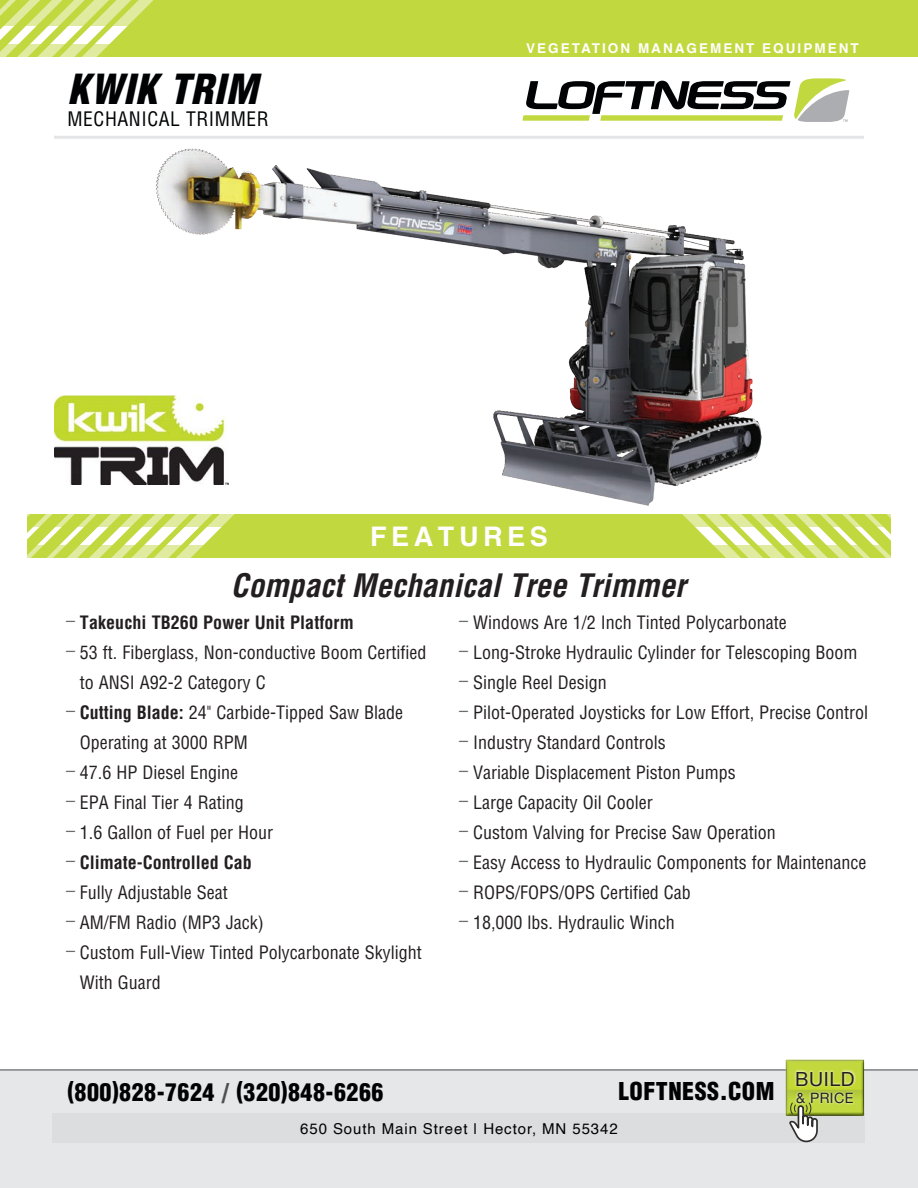
<style>
.page{position:relative;width:918px;height:1188px;background:#fff}
.page>*{position:absolute;margin:0;border:0;box-sizing:border-box;transform-origin:0 0}
.t1{font:italic 900 condensed 40.5px "Helvetica";letter-spacing:.02em;color:#010203}
.t2{font:italic 700 condensed 31.5px "Helvetica";color:#231f20}
.t3{font:700 27px "Helvetica";letter-spacing:.17em;color:#fff}
.t4{font:900 condensed 24px "Helvetica";letter-spacing:.02em;color:#010203}
.t5{font:condensed 19.5px "Helvetica";letter-spacing:.03em;color:#010203}
.t6{font:19.5px "Helvetica Neue";letter-spacing:.03em;color:#231f20}
.t7{font:condensed 18px/30px "Helvetica";color:#231f20}
.t8{font:700 condensed 18px "Helvetica";letter-spacing:.005em;color:#231f20}
.t9{font:15px "Helvetica";letter-spacing:.06em;color:#010203}
.t10{font:14.25px "Helvetica Neue";letter-spacing:.03em;color:#231f20}
.t11{font:700 13.5px "Helvetica";letter-spacing:.15em;color:#fff}
.s1{font-weight:400;color:#6c6d70}
.s2{color:#6c6d70}
.s3{font-weight:700}
.s4{color:#4d4f51}
</style>
<div class="page">
<div style="left:0;top:1069px;width:918px;height:119px;background:#e6e7e9"></div>
<div style="left:52px;top:1114px;width:814px;height:29px;background:#dcdddf"></div>
<svg style="left:522px;top:78px;width:327px;height:44px"></svg>
<div style="left:0;top:0;width:918px;height:57px;background:#c2d83f"></div>
<hr style="left:54px;top:136px;width:810px;height:3px;background:#e4e5e7">
<div style="left:27px;top:515px;width:864px;height:43px;background:#c2d83f"></div>
<svg style="left:27px;top:527px;width:195px;height:18px"></svg>
<svg style="left:695px;top:527px;width:196px;height:18px"></svg>
<svg style="left:27px;top:515px;width:864px;height:12px"></svg>
<svg style="left:27px;top:545px;width:864px;height:13px"></svg>
<svg style="left:0;top:26px;width:128px;height:18px"></svg>
<svg style="left:0;top:0;width:154px;height:26px"></svg>
<svg style="left:0;top:44px;width:110px;height:13px"></svg>
<div style="left:783px;top:1059px;width:81px;height:58px;background:#788924;opacity:.75"></div>
<div style="left:794px;top:1069px;width:63px;height:36px;background:#fff;opacity:.89"></div>
<svg style="left:789px;top:1102px;width:30px;height:41px"></svg>
<img style="left:54px;top:396px;width:78px;height:89px">
<img style="left:132px;top:148px;width:655px;height:367px">
<p class="t1" style="left:68px;top:63px;width:191px">KWIK TRIM</p>
<p class="t5" style="left:68px;top:107px;width:203px">MECHANICAL TRIMMER</p>
<p class="t11" style="left:526px;top:37px;width:334px">VEGETATION MANAGEMENT EQUIPMENT</p>
<p class="t3" style="left:370px;top:515px;width:179px">FEATURES</p>
<p class="t2" style="left:231px;top:565px;width:456px">Compact Mechanical Tree Trimmer</p>
<p class="t8" style="left:66px;top:611px;width:289px"><span class="s1">–</span> Takeuchi TB260 Power Unit Platform</p>
<p class="t7" style="left:80px;top:637px;width:348px;text-indent:-14px"><span class="s2">–</span> 53 ft. Fiberglass, Non-conductive Boom Certified to ANSI A92-2 Category C</p>
<p class="t7" style="left:80px;top:697px;width:325px;text-indent:-14px"><span class="s2">–</span> <span class="s3">Cutting Blade:</span> 24" Carbide-Tipped Saw Blade<br>Operating at 3000 RPM</p>
<p class="t7" style="left:66px;top:757px;width:174px"><span class="s2">–</span> 47.6 HP Diesel Engine</p>
<p class="t7" style="left:66px;top:787px;width:179px"><span class="s2">–</span> EPA Final Tier 4 Rating</p>
<p class="t7" style="left:66px;top:817px;width:209px"><span class="s2">–</span> 1.6 Gallon of Fuel per Hour</p>
<p class="t8" style="left:66px;top:851px;width:187px"><span class="s1">–</span> Climate-Controlled Cab</p>
<p class="t7" style="left:66px;top:877px;width:163px"><span class="s2">–</span> Fully Adjustable Seat</p>
<p class="t7" style="left:66px;top:907px;width:199px"><span class="s2">–</span> AM/FM Radio (MP3 Jack)</p>
<p class="t7" style="left:80px;top:937px;width:343px;text-indent:-14px"><span class="s2">–</span> Custom Full-View Tinted Polycarbonate Skylight<br>With Guard</p>
<p class="t4" style="left:68px;top:1077px;width:317px">(800)828-7624 <span class="s4">/</span> (320)848-6266</p>
<p class="t7" style="left:459px;top:607px;width:329px"><span class="s2">–</span> Windows Are 1/2 Inch Tinted Polycarbonate</p>
<p class="t7" style="left:459px;top:637px;width:400px"><span class="s2">–</span> Long-Stroke Hydraulic Cylinder for Telescoping Boom</p>
<p class="t7" style="left:459px;top:667px;width:149px"><span class="s2">–</span> Single Reel Design</p>
<p class="t7" style="left:459px;top:697px;width:411px"><span class="s2">–</span> Pilot-Operated Joysticks for Low Effort, Precise Control</p>
<p class="t7" style="left:459px;top:727px;width:208px"><span class="s2">–</span> Industry Standard Controls</p>
<p class="t7" style="left:459px;top:757px;width:278px"><span class="s2">–</span> Variable Displacement Piston Pumps</p>
<p class="t7" style="left:459px;top:787px;width:195px"><span class="s2">–</span> Large Capacity Oil Cooler</p>
<p class="t7" style="left:459px;top:817px;width:318px"><span class="s2">–</span> Custom Valving for Precise Saw Operation</p>
<p class="t7" style="left:459px;top:847px;width:409px"><span class="s2">–</span> Easy Access to Hydraulic Components for Maintenance</p>
<p class="t7" style="left:459px;top:877px;width:233px"><span class="s2">–</span> ROPS/FOPS/OPS Certified Cab</p>
<p class="t7" style="left:459px;top:907px;width:217px"><span class="s2">–</span> 18,000 lbs. Hydraulic Winch</p>
<p class="t4" style="left:619px;top:1076px;width:157px">LOFTNESS.COM</p>
<p class="t6" style="left:795px;top:1065px;width:61px">BUILD</p>
<p class="t10" style="left:796px;top:1087px;width:59px">&amp; PRICE</p>
<p class="t9" style="left:300px;top:1117px;width:319px">650 South Main Street | Hector, MN 55342</p>
</div>
